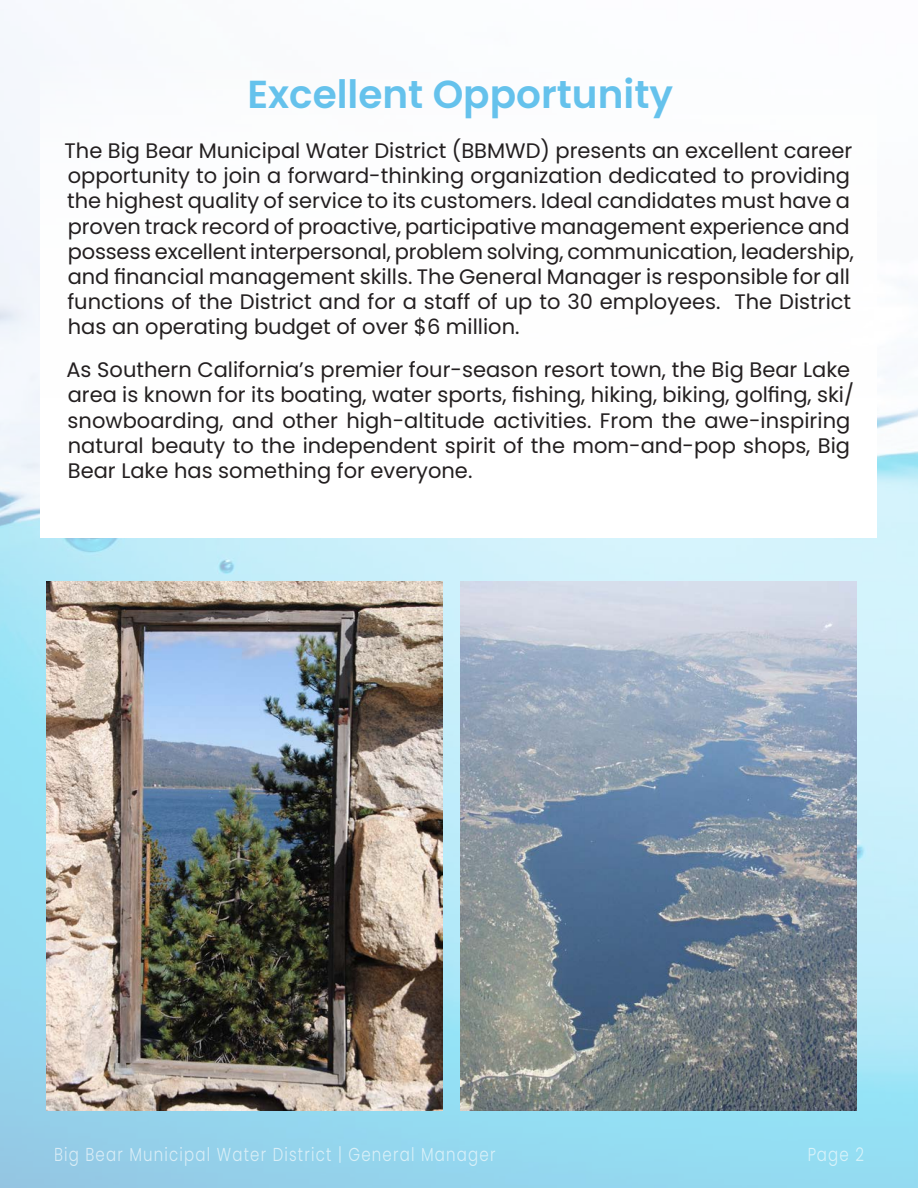
<style>
.page{position:relative;width:918px;height:1188px;background:#fff}
.page>*{position:absolute;margin:0;border:0;box-sizing:border-box;transform-origin:0 0}
.RA_Major_Heading{font:600 39px "Poppins";color:#65c2ec}
.t1{font:21px/25.2px "Poppins";color:#231f20}
.t2{font:300 18.75px "Poppins";letter-spacing:.08em;color:#fff;scale:.8 1}
</style>
<div class="page">
<img style="left:0;top:10px;width:918px;height:1178px">
<div style="left:40px;top:54px;width:838px;height:484px;background:#fff"></div>
<img style="left:46px;top:581px;width:396px;height:529px">
<img style="left:460px;top:581px;width:396px;height:529px">
<p class="RA_Major_Heading" style="left:247px;top:72px;width:427px">Excellent Opportunity</p>
<p class="t1" style="left:65px;top:138px;width:791px">The Big Bear Municipal Water District (BBMWD) presents an excellent career opportunity to join a forward-thinking organization dedicated to providing the highest quality of service to its customers. Ideal candidates must have a proven track record of proactive, participative management experience and possess excellent interpersonal, problem solving, communication, leadership, and financial management skills. The General Manager is responsible for all functions of the District and for a staff of up to 30 employees. The District has an operating budget of over $6 million.</p>
<p class="t1" style="left:66px;top:357px;width:789px">As Southern California’s premier four-season resort town, the Big Bear Lake area is known for its boating, water sports, fishing, hiking, biking, golfing, ski/ snowboarding, and other high-altitude activities. From the awe-inspiring natural beauty to the independent spirit of the mom-and-pop shops, Big Bear Lake has something for everyone.</p>
<p class="t2" style="left:54px;top:1143px;width:553px">Big Bear Municipal Water District | General Manager</p>
<p class="t2" style="left:807px;top:1143px;width:72px">Page 2</p>
</div>
